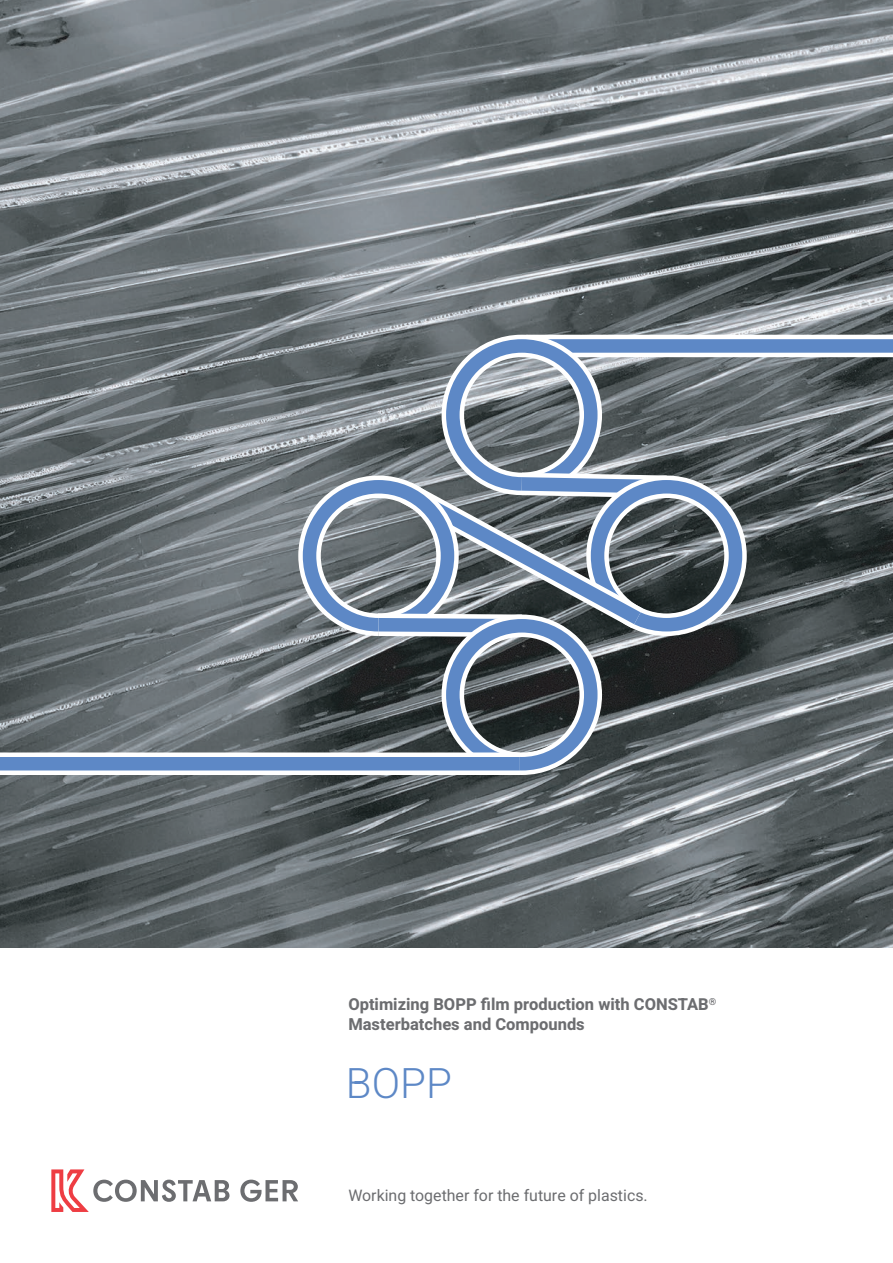
<style>
.page{position:relative;width:893px;height:1263px;background:#fff}
.page>*{position:absolute;margin:0;border:0;box-sizing:border-box;transform-origin:0 0}
.Cover_Title_colorcod{font:300 42px "Heebo";color:#5d88c6}
.Cover_Theme_11pt_Bol{font:700 16.5px/19.8px "Heebo";color:#6c6d70}
.Cover_Tagline{font:15.9px "Heebo";color:#6c6d70}
</style>
<div class="page">
<img style="left:0;top:0;width:893px;height:948px">
<div style="left:526px;top:335px;width:367px;height:22px;background:#fff"></div>
<div style="left:526px;top:339px;width:367px;height:14px;background:#5d88c6"></div>
<div style="left:442px;top:335px;width:160px;height:160px;border:22px solid #fff;border-radius:50%"></div>
<div style="left:446px;top:339px;width:151px;height:152px;border:14px solid #5d88c6;border-radius:50%"></div>
<div style="left:586px;top:475px;width:161px;height:161px;border:22px solid #fff;border-radius:50%"></div>
<div style="left:591px;top:480px;width:151px;height:151px;border:14px solid #5d88c6;border-radius:50%"></div>
<div style="left:298px;top:475px;width:161px;height:161px;border:22px solid #fff;border-radius:50%"></div>
<div style="left:303px;top:480px;width:151px;height:151px;border:14px solid #5d88c6;border-radius:50%"></div>
<svg style="left:356px;top:461px;width:333px;height:187px;background:#758392"></svg>
<div style="left:442px;top:614px;width:160px;height:161px;border:22px solid #fff;border-radius:50%"></div>
<div style="left:446px;top:619px;width:151px;height:151px;border:14px solid #5d88c6;border-radius:50%"></div>
<div style="left:0;top:752px;width:520px;height:23px;background:#fff"></div>
<div style="left:0;top:757px;width:520px;height:13px;background:#5d88c6"></div>
<svg style="left:51px;top:1169px;width:178px;height:43px"></svg>
<svg style="left:240px;top:1179px;width:58px;height:23px"></svg>
<p class="Cover_Theme_11pt_Bol" style="left:348px;top:994px;width:370px">Optimizing BOPP film production with CONSTAB<sup>®<br></sup>Masterbatches and Compounds</p>
<p class="Cover_Title_colorcod" style="left:346px;top:1053px;width:107px">BOPP</p>
<p class="Cover_Tagline" style="left:348px;top:1185px;width:301px">Working together for the future of plastics.</p>
</div>
